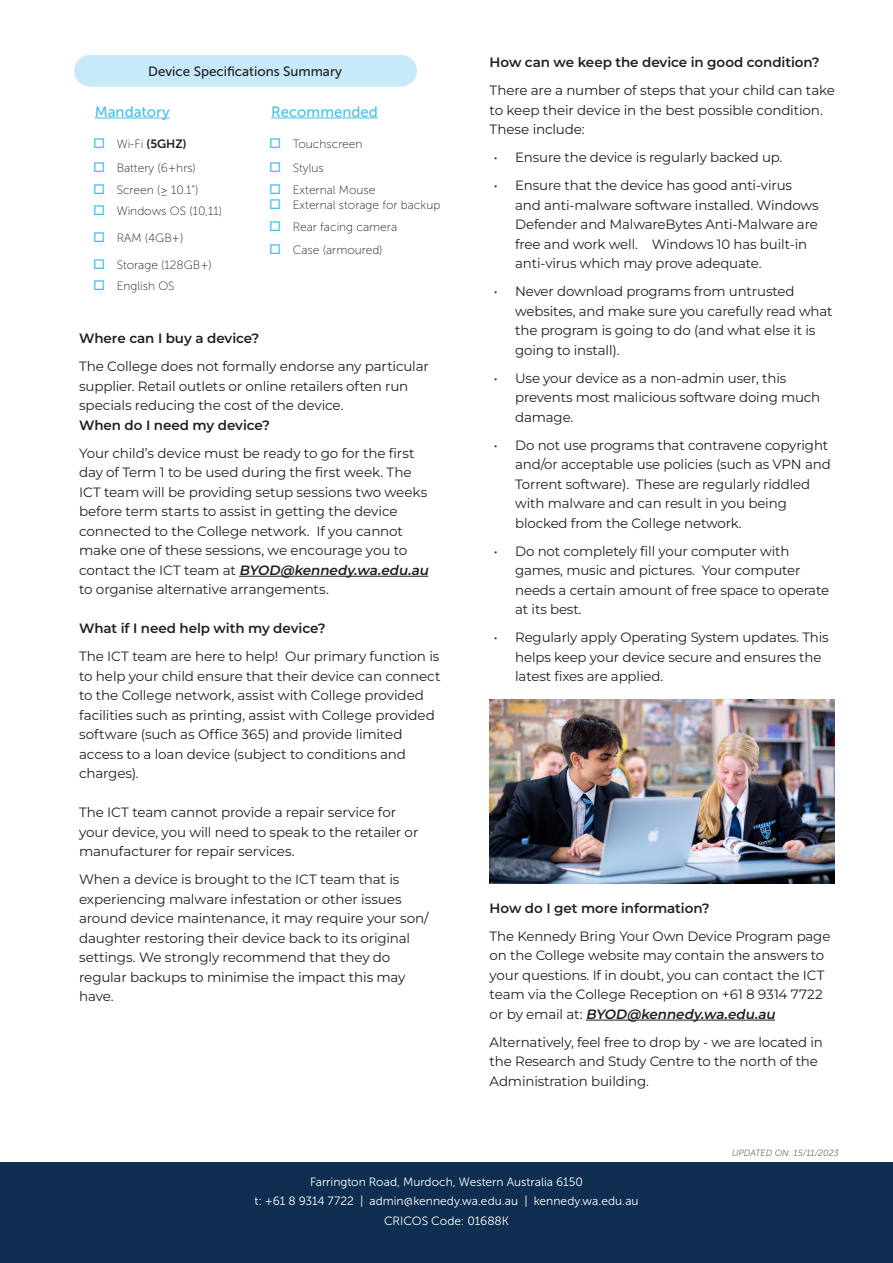
<style>
.page{position:relative;width:893px;height:1263px;background:#fff}
.page>*{position:absolute;margin:0;border:0;box-sizing:border-box;transform-origin:0 0}
.t1{font:15px "Museo Sans 500";color:#4abfee}
.Bodytext{font:13.5px/19.5px "Montserrat";letter-spacing:-.01em;color:#231f20}
.Bodytext-2{font:600 13.5px "Montserrat";letter-spacing:-.005em;color:#231f20}
.t2{font:13.5px "Museo Sans 500";color:#231f20}
.t3{font:12px "Museo Sans 100";color:#231f20}
.Bodytext-3{font:12px "Museo Sans 300";color:#fff}
.t4{font:12px "Museo Sans 700";color:#231f20}
.t5{font:italic 9px "Museo Sans 300";color:#6c6d70}
.s1{font-family:"Museo Sans 100"}
.s2{font-weight:600}
.s3{font-weight:600;font-style:italic}
</style>
<div class="page">
<hr style="left:239px;top:576px;width:189px;height:1px;background:#231f20">
<hr style="left:586px;top:1020px;width:189px;height:1px;background:#231f20">
<div style="left:0;top:1162px;width:893px;height:101px;background:#0f2e51"></div>
<hr style="left:95px;top:118px;width:75px;height:1px;background:#4abfee">
<hr style="left:271px;top:118px;width:107px;height:1px;background:#4abfee">
<div style="left:74px;top:54px;width:343px;height:33px;background:#c6eafa;border-radius:16px"></div>
<div style="left:73px;top:54px;width:345px;height:33px;border:1px solid #fff;border-radius:16px"></div>
<img style="left:490px;top:699px;width:344px;height:184px">
<p class="t2" style="left:148px;top:64px;width:195px">Device Specifications Summary</p>
<p class="t1" style="left:95px;top:103px;width:76px">Mandatory</p>
<p class="t1" style="left:271px;top:103px;width:108px">Recommended</p>
<p class="t4" style="left:117px;top:137px;width:71px"><span class="s1">Wi-Fi</span> (5GHZ)</p>
<p class="t3" style="left:293px;top:137px;width:71px">Touchscreen</p>
<p class="t3" style="left:117px;top:161px;width:81px">Battery (6+hrs)</p>
<p class="t3" style="left:293px;top:161px;width:32px">Stylus</p>
<p class="t3" style="left:117px;top:183px;width:83px">Screen (≥ 10.1”)</p>
<p class="t3" style="left:293px;top:183px;width:84px">External Mouse</p>
<p class="t3" style="left:117px;top:204px;width:107px">Windows OS (10,11)</p>
<p class="t3" style="left:293px;top:198px;width:149px">External storage for backup</p>
<p class="t3" style="left:293px;top:221px;width:106px">Rear facing camera</p>
<p class="t3" style="left:293px;top:243px;width:91px">Case (armoured)</p>
<p class="t3" style="left:117px;top:231px;width:68px">RAM (4GB+)</p>
<p class="t3" style="left:117px;top:259px;width:97px">Storage (128GB+)</p>
<p class="t3" style="left:117px;top:280px;width:59px">English OS</p>
<p class="Bodytext-2" style="left:79px;top:330px;width:182px">Where can I buy a device?</p>
<p class="Bodytext" style="left:79px;top:356px;width:351px">The College does not formally endorse any particular supplier. Retail outlets or online retailers often run specials reducing the cost of the device.<br><span class="s2">When do I need my device?</span></p>
<p class="Bodytext" style="left:79px;top:443px;width:354px">Your child’s device must be ready to go for the first day of Term 1 to be used during the first week. The ICT team will be providing setup sessions two weeks before term starts to assist in getting the device connected to the College network. If you cannot make one of these sessions, we encourage you to<br>co n t a ct t h e I CT te a m a t <span class="s3">BYOD@kennedy.wa.edu.au </span>to organise alternative arrangements.</p>
<p class="Bodytext-2" style="left:79px;top:620px;width:248px">What if I need help with my device?</p>
<p class="Bodytext" style="left:79px;top:646px;width:363px">The ICT team are here to help! Our primary function is to help your child ensure that their device can connect to the College network, assist with College provided facilities such as printing, assist with College provided software (such as Office 365) and provide limited access to a loan device (subject to conditions and charges).</p>
<p class="Bodytext" style="left:79px;top:802px;width:341px">The ICT team cannot provide a repair service for your device, you will need to speak to the retailer or manufacturer for repair services.</p>
<p class="Bodytext" style="left:79px;top:869px;width:351px">When a device is brought to the ICT team that is experiencing malware infestation or other issues around device maintenance, it may require your son/ daughter restoring their device back to its original settings. We strongly recommend that they do regular backups to minimise the impact this may have.</p>
<p class="Bodytext-2" style="left:490px;top:53px;width:332px">How can we keep the device in good condition?</p>
<p class="Bodytext" style="left:490px;top:80px;width:347px">There are a number of steps that your child can take to keep their device in the best possible condition.<br>These include:</p>
<p class="Bodytext" style="left:494px;top:147px;width:290px">• Ensure the device is regularly backed up.</p>
<p class="Bodytext" style="left:515px;top:175px;width:305px;text-indent:-21px">• Ensure that the device has good anti-virus and anti-malware software installed. Windows Defender and MalwareBytes Anti-Malware are free and work well. Windows 10 has built-in anti-virus which may prove adequate.</p>
<p class="Bodytext" style="left:515px;top:281px;width:319px;text-indent:-21px">• Never download programs from untrusted websites, and make sure you carefully read what the program is going to do (and what else it is going to install).</p>
<p class="Bodytext" style="left:515px;top:368px;width:307px;text-indent:-21px">• Use your device as a non-admin user, this prevents most malicious software doing much damage.</p>
<p class="Bodytext" style="left:515px;top:435px;width:317px;text-indent:-21px">• Do not use programs that contravene copyright and/or acceptable use policies (such as VPN and Torrent software). These are regularly riddled with malware and can result in you being blocked from the College network.</p>
<p class="Bodytext" style="left:515px;top:541px;width:315px;text-indent:-21px">• Do not completely fill your computer with games, music and pictures. Your computer needs a certain amount of free space to operate at its best.</p>
<p class="Bodytext" style="left:515px;top:627px;width:315px;text-indent:-21px">• Regularly apply Operating System updates. This helps keep your device secure and ensures the latest fixes are applied.</p>
<p class="Bodytext-2" style="left:490px;top:899px;width:222px">How do I get more information?</p>
<p class="Bodytext" style="left:490px;top:926px;width:342px">The Kennedy Bring Your Own Device Program page on the College website may contain the answers to your questions. If in doubt, you can contact the ICT team via the College Reception on +61 8 9314 7722 o r by e m a i l a t : <span class="s3">BYOD@kennedy.wa.edu.au</span></p>
<p class="Bodytext" style="left:490px;top:1032px;width:335px">Alternatively, feel free to drop by - we are located in the Research and Study Centre to the north of the<br>Administration building.</p>
<p class="t5" style="left:732px;top:1148px;width:108px">UPDATED ON: 15/11/2023</p>
<p class="Bodytext-3" style="left:310px;top:1175px;width:274px">Farrington Road, Murdoch, Western Australia 6150</p>
<p class="Bodytext-3" style="left:254px;top:1195px;width:386px">t: +61 8 9314 7722 | admin@kennedy.wa.edu.au | kennedy.wa.edu.au</p>
<p class="Bodytext-3" style="left:384px;top:1214px;width:127px">CRICOS Code: 01688K</p>
</div>
